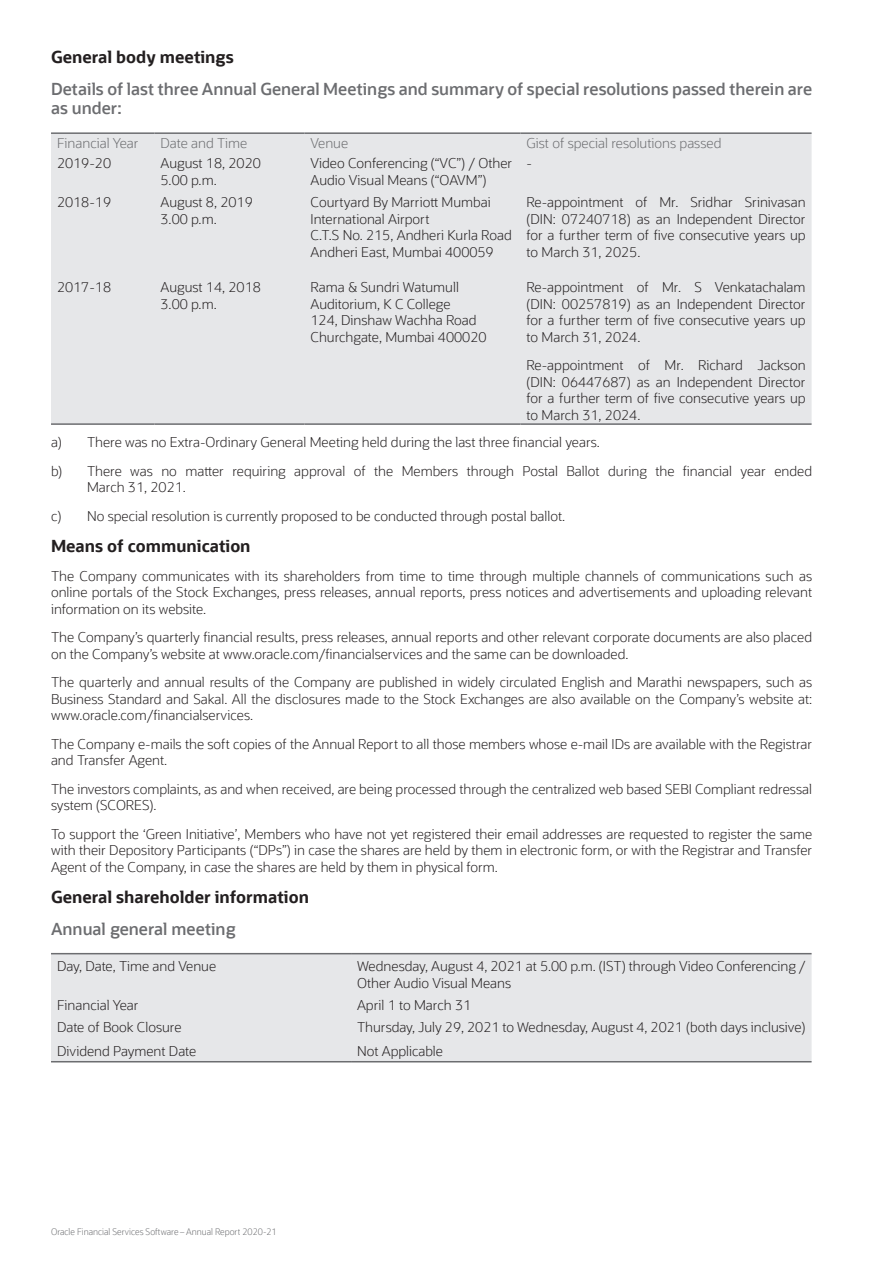
<style>
.page{position:relative;width:893px;height:1263px;background:#fff}
.page>*{position:absolute;margin:0;border:0;box-sizing:border-box;transform-origin:0 0}
.t1{font:600 16.5px/19.5px "Oracle Sans";color:#6c6d70}
.t2{font:700 16.5px "Oracle Sans";color:#231f20}
.t3{font:300 13.5px/16.5px "Oracle Sans";color:#231f20}
.t4{font:300 13.5px "Oracle Sans";color:#6c6d70}
.t5{font:300 9px "Oracle Sans";color:#6c6d70;scale:.95 1}
</style>
<div class="page">
<div style="left:51px;top:134px;width:761px;height:289px;background:#e6e7e9"></div>
<hr style="left:51px;top:132px;width:104px;height:2px;background:#6c6d70">
<hr style="left:155px;top:132px;width:150px;height:2px;background:#6c6d70">
<hr style="left:305px;top:132px;width:216px;height:2px;background:#6c6d70">
<hr style="left:521px;top:132px;width:291px;height:2px;background:#6c6d70">
<hr style="left:51px;top:423px;width:104px;height:2px;background:#6c6d70">
<hr style="left:155px;top:423px;width:150px;height:2px;background:#6c6d70">
<hr style="left:305px;top:423px;width:216px;height:2px;background:#6c6d70">
<hr style="left:521px;top:423px;width:291px;height:2px;background:#6c6d70">
<div style="left:51px;top:954px;width:761px;height:107px;background:#e6e7e9"></div>
<hr style="left:51px;top:953px;width:300px;height:1px;background:#6c6d70">
<hr style="left:351px;top:953px;width:461px;height:1px;background:#6c6d70">
<hr style="left:51px;top:1061px;width:300px;height:1px;background:#6c6d70">
<hr style="left:351px;top:1061px;width:461px;height:1px;background:#6c6d70">
<p class="t2" style="left:51px;top:47px;width:184px">General body meetings</p>
<p class="t1" style="left:51px;top:79px;width:763px">Details of last three Annual General Meetings and summary of special resolutions passed therein are as under:</p>
<p class="t4" style="left:57px;top:135px;width:83px">Financial Year</p>
<p class="t4" style="left:161px;top:135px;width:88px">Date and Time</p>
<p class="t4" style="left:311px;top:135px;width:39px">Venue</p>
<p class="t4" style="left:527px;top:135px;width:196px">Gist of special resolutions passed</p>
<p class="t3" style="left:57px;top:155px;width:56px">2019-20</p>
<p class="t3" style="left:161px;top:155px;width:102px">August 18, 2020<br>5.00 p.m.</p>
<p class="t3" style="left:311px;top:155px;width:203px">Video Conferencing (“VC”) / Other<br>Audio Visual Means (“OAVM”)</p>
<p class="t3" style="left:527px;top:155px;width:7px">-</p>
<p class="t3" style="left:57px;top:194px;width:56px">2018-19</p>
<p class="t3" style="left:161px;top:194px;width:94px">August 8, 2019<br>3.00 p.m.</p>
<p class="t3" style="left:311px;top:194px;width:203px">Courtyard By Marriott Mumbai<br>International Airport<br>C.T.S No. 215, Andheri Kurla Road<br>Andheri East, Mumbai 400059</p>
<p class="t3" style="left:527px;top:194px;width:281px;text-align:justify">Re-appointment of Mr. Sridhar Srinivasan (DIN: 07240718) as an Independent Director for a further term of five consecutive years up to March 31, 2025.</p>
<p class="t3" style="left:57px;top:279px;width:56px">2017-18</p>
<p class="t3" style="left:161px;top:279px;width:102px">August 14, 2018<br>3.00 p.m.</p>
<p class="t3" style="left:311px;top:279px;width:177px">Rama &amp; Sundri Watumull<br>Auditorium, K C College<br>124, Dinshaw Wachha Road<br>Churchgate, Mumbai 400020</p>
<p class="t3" style="left:527px;top:279px;width:281px;text-align:justify">Re-appointment of Mr. S Venkatachalam (DIN: 00257819) as an Independent Director for a further term of five consecutive years up to March 31, 2024.</p>
<p class="t3" style="left:527px;top:357px;width:281px;text-align:justify">Re-appointment of Mr. Richard Jackson (DIN: 06447687) as an Independent Director for a further term of five consecutive years up to March 31, 2024.</p>
<p class="t3" style="left:51px;top:428px;width:763px;line-height:28.5px">a) There was no Extra-Ordinary General Meeting held during the last three financial years.<br>b) There was no matter requiring approval of the Members through Postal Ballot during the financial year ended</p>
<p class="t3" style="left:51px;top:473px;width:516px;line-height:28.5px;text-indent:36px">March 31, 2021.<br>c) No special resolution is currently proposed to be conducted through postal ballot.</p>
<p class="t2" style="left:51px;top:536px;width:201px">Means of communication</p>
<p class="t3" style="left:51px;top:568px;width:763px;text-align:justify">The Company communicates with its shareholders from time to time through multiple channels of communications such as online portals of the Stock Exchanges, press releases, annual reports, press notices and advertisements and uploading relevant information on its website.</p>
<p class="t3" style="left:51px;top:629px;width:763px">The Company’s quarterly financial results, press releases, annual reports and other relevant corporate documents are also placed on the Company’s website at www.oracle.com/financialservices and the same can be downloaded.</p>
<p class="t3" style="left:51px;top:674px;width:763px;text-align:justify">The quarterly and annual results of the Company are published in widely circulated English and Marathi newspapers, such as Business Standard and Sakal. All the disclosures made to the Stock Exchanges are also available on the Company’s website at: www.oracle.com/financialservices.</p>
<p class="t3" style="left:51px;top:736px;width:763px">The Company e-mails the soft copies of the Annual Report to all those members whose e-mail IDs are available with the Registrar and Transfer Agent.</p>
<p class="t3" style="left:51px;top:781px;width:763px">The investors complaints, as and when received, are being processed through the centralized web based SEBI Compliant redressal system (SCORES).</p>
<p class="t3" style="left:51px;top:826px;width:763px;text-align:justify">To support the ‘Green Initiative’, Members who have not yet registered their email addresses are requested to register the same with their Depository Participants (“DPs”) in case the shares are held by them in electronic form, or with the Registrar and Transfer Agent of the Company, in case the shares are held by them in physical form.</p>
<p class="t2" style="left:51px;top:887px;width:259px">General shareholder information</p>
<p class="t1" style="left:51px;top:919px;width:186px">Annual general meeting</p>
<p class="t3" style="left:57px;top:958px;width:161px">Day, Date, Time and Venue</p>
<p class="t3" style="left:357px;top:958px;width:450px">Wednesday, August 4, 2021 at 5.00 p.m. (IST) through Video Conferencing /<br>Other Audio Visual Means</p>
<p class="t3" style="left:57px;top:997px;width:83px">Financial Year</p>
<p class="t3" style="left:357px;top:997px;width:116px">April 1 to March 31</p>
<p class="t3" style="left:57px;top:1019px;width:126px">Date of Book Closure</p>
<p class="t3" style="left:357px;top:1019px;width:450px">Thursday, July 29, 2021 to Wednesday, August 4, 2021 (both days inclusive)</p>
<p class="t3" style="left:57px;top:1043px;width:141px">Dividend Payment Date</p>
<p class="t3" style="left:357px;top:1043px;width:87px">Not Applicable</p>
<p class="t5" style="left:51px;top:1226px;width:239px">Oracle Financial Services Software – Annual Report 2020-21</p>
</div>
